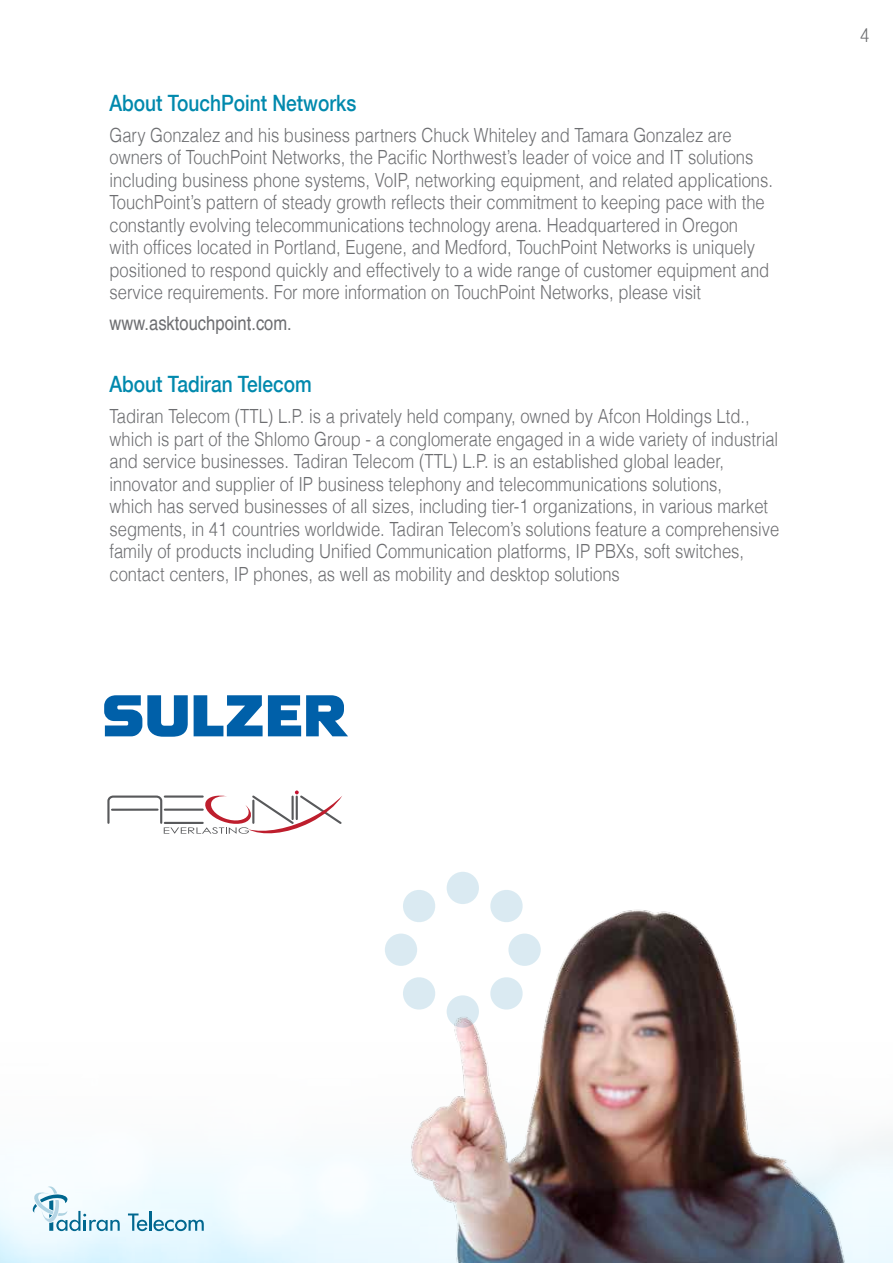
<style>
.page{position:relative;width:893px;height:1263px;background:#fff}
.page>*{position:absolute;margin:0;border:0;box-sizing:border-box;transform-origin:0 0}
.t1{font:500 22.5px "Helvetica Neue";color:#0089ad;scale:.85 1}
.t2{font:300 19.5px/22.5px "Helvetica";color:#6d6e71;scale:.85 1}
.t3{font:19.5px "Helvetica";color:#6d6e71;scale:.85 1}
</style>
<div class="page">
<svg style="left:107px;top:790px;width:235px;height:44px"></svg>
<svg style="left:194px;top:695px;width:154px;height:41px"></svg>
<svg style="left:104px;top:695px;width:84px;height:42px"></svg>
<img style="left:0;top:963px;width:893px;height:300px">
<svg style="left:128px;top:1213px;width:19px;height:18px"></svg>
<hr style="left:149px;top:1211px;width:2px;height:20px;background:#00678f">
<svg style="left:153px;top:1220px;width:51px;height:11px"></svg>
<svg style="left:32px;top:1186px;width:88px;height:45px"></svg>
<img style="left:406px;top:909px;width:444px;height:354px">
<svg style="left:447px;top:995px;width:32px;height:33px"></svg>
<div style="left:447px;top:872px;width:32px;height:32px;background:#daeaf2;border-radius:50%"></div>
<div style="left:385px;top:933px;width:32px;height:33px;background:#daeaf2;border-radius:50%"></div>
<div style="left:508px;top:933px;width:33px;height:33px;background:#daeaf2;border-radius:50%"></div>
<svg style="left:401px;top:976px;width:36px;height:35px"></svg>
<svg style="left:489px;top:890px;width:35px;height:34px"></svg>
<svg style="left:403px;top:890px;width:34px;height:34px"></svg>
<svg style="left:489px;top:976px;width:35px;height:35px"></svg>
<p class="t1" style="left:109px;top:85px;width:292px">About TouchPoint Networks</p>
<p class="t2" style="left:109px;top:123px;width:782px">Gary Gonzalez and his business partners Chuck Whiteley and Tamara Gonzalez are owners of TouchPoint Networks, the Pacific Northwests’ leader of voice and IT solutions including business phone systems, VoIP, networking equipment, and related applications.<br>TouchPoints’ pattern of steady growth reflects their commitment to keeping pace with the constantly evolving telecommunications technology arena. Headquartered in Oregon<br>with offices located in Portland, Eugene, and Medford, TouchPoint Networks is uniquely positioned to respond quickly and effectively to a wide range of customer equipment and service requirements. For more information on TouchPoint Networks, please visit</p>
<p class="t3" style="left:109px;top:308px;width:216px">www.asktouchpoint.com.</p>
<p class="t1" style="left:109px;top:366px;width:239px">About Tadiran Telecom</p>
<p class="t2" style="left:109px;top:404px;width:789px">Tadiran Telecom (TTL i s.P.L) a privately held company, owned by Afcon Holdings Ltd., which is part of the Shlomo Group a- conglomerate engaged in a wide variety of industrial and service businesses. Tadiran Telecom (TTL i s.P.L) an established global leader, innovator and supplier of IP business telephony and telecommunications solutions,<br>which has served businesses of all sizes, including tier-1 organizations in, various market segments in, 41 countries worldwide. Tadiran Telecoms’ solutions feature a comprehensive family of products including Unified Communication platforms IP, PBXs, soft switches, contact centers IP, phones, as well as mobility and desktop solutions</p>
<p class="t2" style="left:860px;top:23px;width:12px">4</p>
</div>
